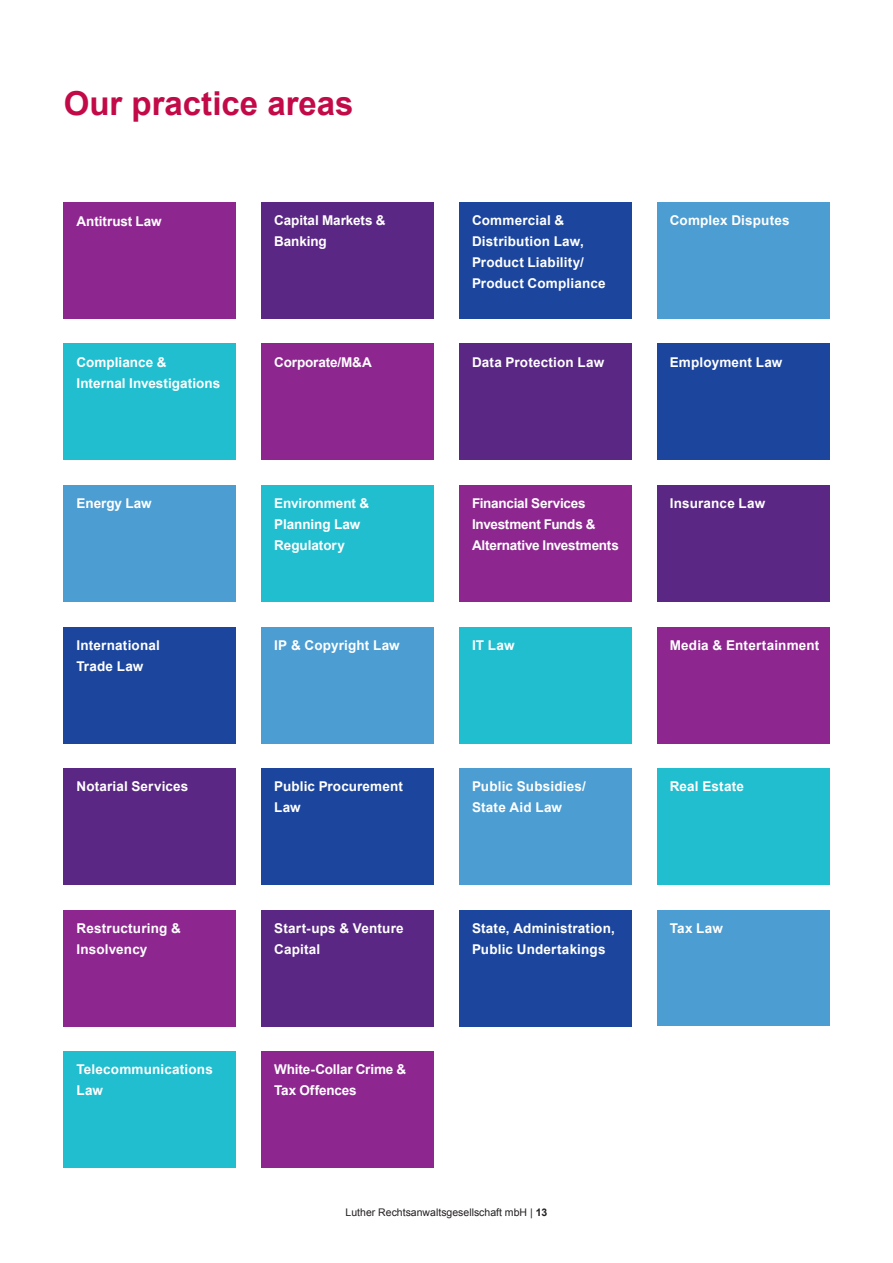
<style>
.page{position:relative;width:893px;height:1263px;background:#fff}
.page>*{position:absolute;margin:0;border:0;box-sizing:border-box;transform-origin:0 0}
.t1{font:700 33px "Arial";color:#c30a49}
.t2{font:700 13.5px/21px "Arial";letter-spacing:.01em;color:#fff}
.t3{font:700 13.5px/21px "Arial";letter-spacing:-.01em;color:#fff}
.t4{font:700 13.5px/21px "Arial";letter-spacing:-.015em;color:#fff}
.t5{font:10.5px "Arial";color:#231f20}
.s1{font-weight:700}
</style>
<div class="page">
<div style="left:459px;top:202px;width:172px;height:116px;background:#1c469d"></div>
<div style="left:657px;top:202px;width:172px;height:116px;background:#4c9dd2"></div>
<div style="left:64px;top:202px;width:172px;height:116px;background:#8d278f"></div>
<div style="left:459px;top:344px;width:172px;height:116px;background:#5a2784"></div>
<div style="left:657px;top:344px;width:172px;height:116px;background:#1c469d"></div>
<div style="left:459px;top:485px;width:172px;height:116px;background:#8d278f"></div>
<div style="left:657px;top:485px;width:172px;height:116px;background:#5a2784"></div>
<div style="left:459px;top:627px;width:172px;height:116px;background:#21bed0"></div>
<div style="left:657px;top:627px;width:172px;height:116px;background:#8d278f"></div>
<div style="left:261px;top:202px;width:173px;height:116px;background:#5a2784"></div>
<div style="left:261px;top:344px;width:173px;height:116px;background:#8d278f"></div>
<div style="left:261px;top:485px;width:173px;height:116px;background:#21bed0"></div>
<div style="left:261px;top:627px;width:173px;height:116px;background:#4c9dd2"></div>
<div style="left:261px;top:768px;width:173px;height:116px;background:#1c469d"></div>
<div style="left:459px;top:910px;width:172px;height:116px;background:#1c469d"></div>
<div style="left:459px;top:768px;width:172px;height:116px;background:#4c9dd2"></div>
<div style="left:657px;top:910px;width:172px;height:116px;background:#4c9dd2"></div>
<div style="left:657px;top:768px;width:172px;height:116px;background:#21bed0"></div>
<div style="left:64px;top:910px;width:172px;height:116px;background:#8d278f"></div>
<div style="left:64px;top:1052px;width:172px;height:116px;background:#21bed0"></div>
<div style="left:64px;top:344px;width:172px;height:116px;background:#21bed0"></div>
<div style="left:64px;top:485px;width:172px;height:116px;background:#4c9dd2"></div>
<div style="left:64px;top:627px;width:172px;height:116px;background:#1c469d"></div>
<div style="left:64px;top:768px;width:172px;height:116px;background:#5a2784"></div>
<div style="left:261px;top:910px;width:173px;height:116px;background:#5a2784"></div>
<div style="left:261px;top:1052px;width:173px;height:116px;background:#8d278f"></div>
<h1 class="t1" style="left:64px;top:82px;width:291px">Our practice areas</h1>
<p class="t2" style="left:77px;top:211px;width:87px">Antitrust Law</p>
<p class="t2" style="left:670px;top:210px;width:121px">Complex Disputes</p>
<p class="t3" style="left:274px;top:210px;width:113px">Capital Markets &amp;<br>Banking</p>
<p class="t2" style="left:472px;top:210px;width:135px">Commercial &amp;<br>Distribution Law,<br>Product Liability/<br>Product Compliance</p>
<p class="t2" style="left:77px;top:351px;width:145px">Compliance &amp;<br>Internal Investigations</p>
<p class="t3" style="left:274px;top:351px;width:99px">Corporate/M&amp;A</p>
<p class="t2" style="left:472px;top:351px;width:134px">Data Protection Law</p>
<p class="t2" style="left:670px;top:351px;width:114px">Employment Law</p>
<p class="t2" style="left:77px;top:493px;width:77px">Energy Law</p>
<p class="t2" style="left:274px;top:493px;width:96px">Environment &amp;<br>Planning Law<br>Regulatory</p>
<p class="t4" style="left:472px;top:493px;width:148px">Financial Services<br>Investment Funds &amp;<br>Alternative Investments</p>
<p class="t2" style="left:670px;top:493px;width:97px">Insurance Law</p>
<p class="t2" style="left:77px;top:634px;width:85px">International<br>Trade Law</p>
<p class="t2" style="left:274px;top:634px;width:127px">IP &amp; Copyright Law</p>
<p class="t2" style="left:472px;top:634px;width:44px">IT Law</p>
<p class="t2" style="left:670px;top:634px;width:151px">Media &amp; Entertainment</p>
<p class="t2" style="left:77px;top:776px;width:113px">Notarial Services</p>
<p class="t2" style="left:274px;top:776px;width:130px">Public Procurement<br>Law</p>
<p class="t2" style="left:472px;top:776px;width:115px">Public Subsidies/<br>State Aid Law</p>
<p class="t2" style="left:670px;top:776px;width:76px">Real Estate</p>
<p class="t2" style="left:77px;top:917px;width:106px">Restructuring &amp;<br>Insolvency</p>
<p class="t2" style="left:274px;top:917px;width:131px">Start-ups &amp; Venture<br>Capital</p>
<p class="t2" style="left:472px;top:917px;width:144px">State, Administration,<br>Public Undertakings</p>
<p class="t2" style="left:670px;top:917px;width:55px">Tax Law</p>
<p class="t2" style="left:77px;top:1059px;width:138px">Telecommunications<br>Law</p>
<p class="t3" style="left:274px;top:1059px;width:133px">White-Collar Crime &amp;<br>Tax Offences</p>
<p class="t5" style="left:346px;top:1205px;width:203px">Luther Rechtsanwaltsgesellschaft mbH | <span class="s1">13</span></p>
</div>
